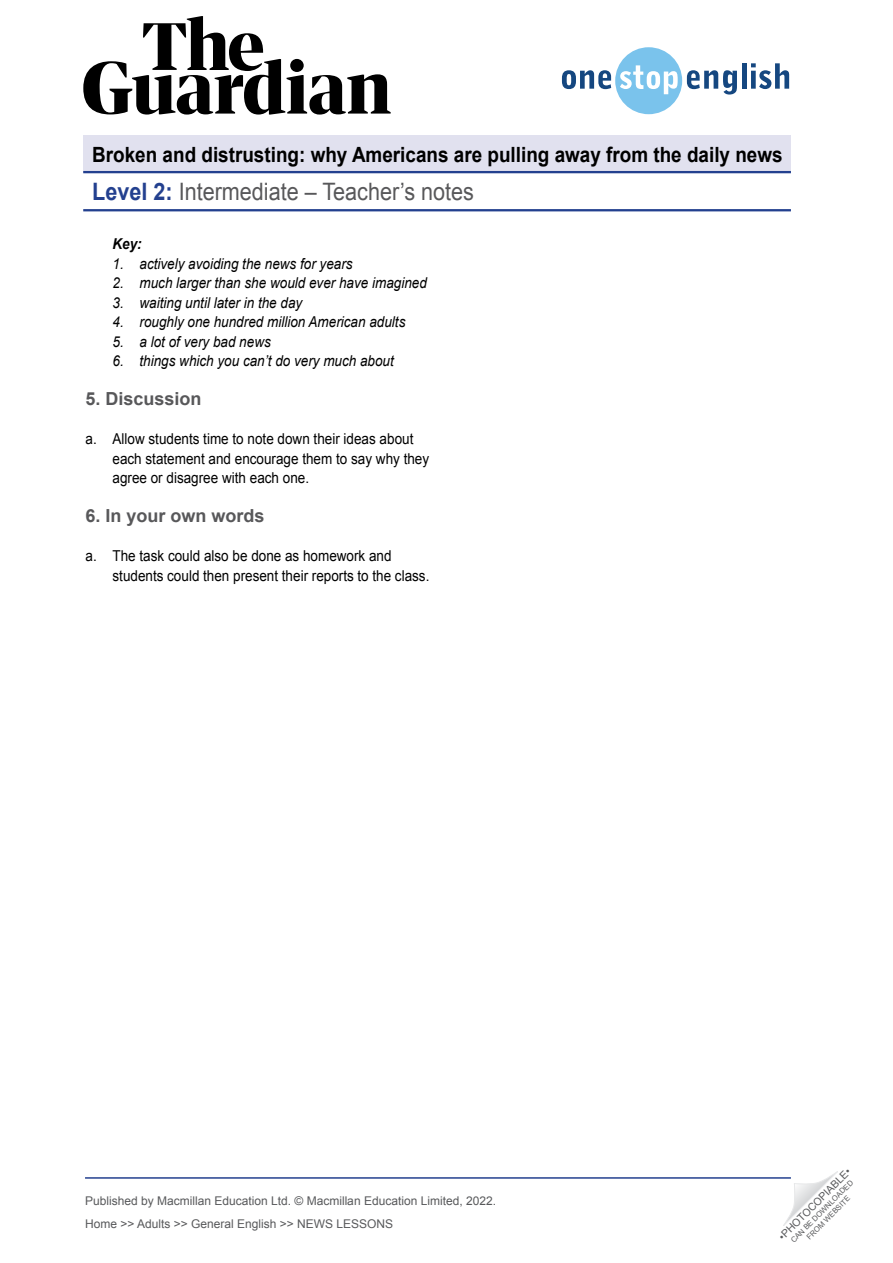
<style>
.page{position:relative;width:893px;height:1263px;background:#fff}
.page>*{position:absolute;margin:0;border:0;box-sizing:border-box;transform-origin:0 0}
.t1{font:24px "Arial";color:#58585a;scale:.9 1}
.t2{font:700 21px "Arial";color:#000;scale:.9 1}
.TN__Title{font:700 18px "Arial";color:#58585a}
.t3{font:15px/19.5px "Arial";color:#000;scale:.9 1}
.t4{font:italic 15px "Arial";color:#000;scale:.9 1}
.TN__Key_title{font:italic 700 15px "Arial";color:#000;scale:.9 1}
.t5{font:12px/23px "Arial";color:#58595b}
.t6{font:10.5px "Arial";color:#58595b}
.t7{font:7.5px/9px "Arial";color:#58595b;text-align:center}
.s1{font-weight:700;color:#23408f}
</style>
<div class="page">
<hr style="left:85px;top:1177px;width:706px;height:2px;background:#23408f">
<svg style="left:783px;top:1171px;width:55px;height:55px"></svg>
<div style="left:83px;top:136px;width:708px;height:37px;background:#e1e1ef"></div>
<hr style="left:83px;top:171px;width:708px;height:2px;background:#23408f">
<hr style="left:83px;top:209px;width:708px;height:2px;background:#23408f">
<svg style="left:83px;top:16px;width:308px;height:99px"></svg>
<svg style="left:562px;top:47px;width:175px;height:67px"></svg>
<hr style="left:742px;top:63px;width:4px;height:26px;background:#154780">
<svg style="left:751px;top:63px;width:38px;height:26px"></svg>
<h2 class="t2" style="left:92px;top:141px;width:769px">Broken and distrusting: why Americans are pulling away from the daily news</h2>
<h1 class="t1" style="left:92px;top:176px;width:426px"><span class="s1">Level 2:</span> Intermediate – Teacher’s notes</h1>
<p class="TN__Key_title" style="left:112px;top:234px;width:34px">Key:</p>
<p class="t4" style="left:112px;top:254px;width:268px">1. actively avoiding the news for years</p>
<p class="t4" style="left:112px;top:273px;width:351px">2. much larger than she would ever have imagined</p>
<p class="t4" style="left:112px;top:293px;width:212px">3. waiting until later in the day</p>
<p class="t4" style="left:112px;top:312px;width:327px">4. roughly one hundred million American adults</p>
<p class="t4" style="left:112px;top:332px;width:177px">5. a lot of very bad news</p>
<p class="t4" style="left:112px;top:351px;width:314px">6. things which you can’t do very much about</p>
<p class="TN__Title" style="left:86px;top:387px;width:118px">5. Discussion</p>
<p class="t3" style="left:112px;top:429px;width:353px;text-indent:-27px">a. Allow students time to note down their ideas about each statement and encourage them to say why they agree or disagree with each one.</p>
<p class="TN__Title" style="left:86px;top:504px;width:181px">6. In your own words</p>
<p class="t3" style="left:112px;top:546px;width:354px;text-indent:-27px">a. The task could also be done as homework and students could then present their reports to the class.</p>
<p class="t5" style="left:85px;top:1189px;width:413px">Published by Macmillan Education Ltd. © Macmillan Education Limited, 2022.<br>Home &gt;&gt; Adults &gt;&gt; General English &gt;&gt; NEWS LESSONS</p>
<p class="t6" style="left:776px;top:1233px;width:99px;rotate:-45deg">•PHOTOCOPIABLE•</p>
<p class="t7" style="left:789px;top:1238px;width:86px;rotate:-45deg">CAN BE DOWNLOADED<br>FROM WEBSITE</p>
</div>
